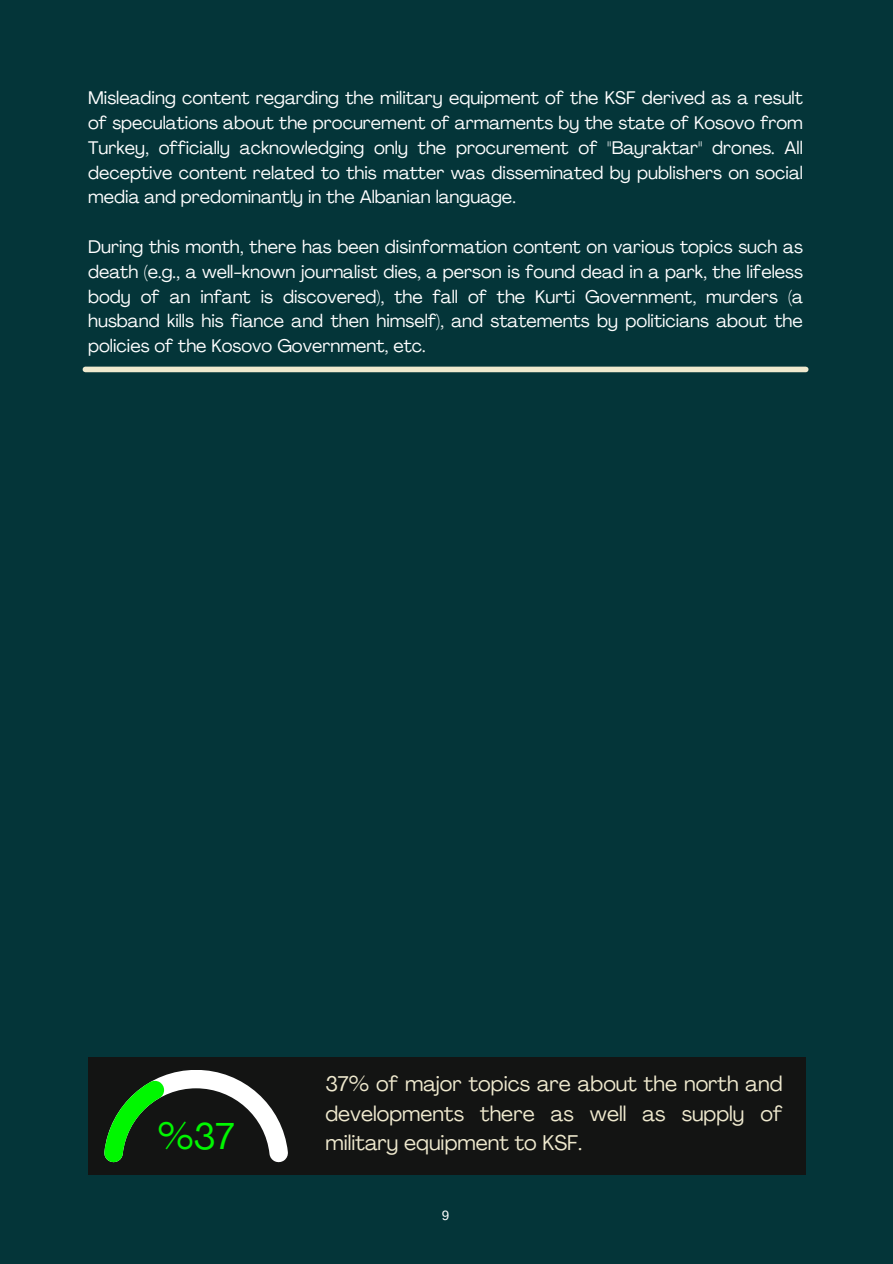
<style>
.page{position:relative;width:893px;height:1264px;background:#fff}
.page>*{position:absolute;margin:0;border:0;box-sizing:border-box;transform-origin:0 0}
.t1{font:36.9px "Agrandir";color:#00f700}
.t2{font:21px/29.2px "Agrandir";color:#efe9ce}
.t3{font:18px/24.8px "Agrandir";color:#fff;text-align:justify}
.t4{font:13.5px "Arimo";color:#fff}
</style>
<div class="page">
<div style="left:0;top:0;width:892px;height:1263px;background:#043539"></div>
<div style="left:88px;top:1057px;width:717px;height:117px;background:#131413"></div>
<svg style="left:104px;top:1070px;width:184px;height:92px"></svg>
<div style="left:85px;top:366px;width:720px;height:6px;background:#efe9ce"></div>
<p class="t3" style="left:88px;top:87px;width:716px">Misleading content regarding the military equipment of the KSF derived as a result of speculations about the procurement of armaments by the state of Kosovo from Turkey, officially acknowledging only the procurement of "Bayraktar" drones. All deceptive content related to this matter was disseminated by publishers on social media and predominantly in the Albanian language.</p>
<p class="t3" style="left:88px;top:236px;width:716px">During this month, there has been disinformation content on various topics such as death (e.g., a well-known journalist dies, a person is found dead in a park, the lifeless body of an infant is discovered), the fall of the Kurti Government, murders (a husband kills his fiance and then himself), and statements by politicians about the policies of the Kosovo Government, etc.</p>
<p class="t1" style="left:158px;top:1121px;width:78px">%37</p>
<p class="t2" style="left:325px;top:1071px;width:458px">37% of major topics are about the north and developments there as well as supply of</p>
<p class="t2" style="left:325px;top:1129px;width:258px">military equipment to KSF.</p>
<p class="t4" style="left:442px;top:1207px;width:9px">9</p>
</div>
